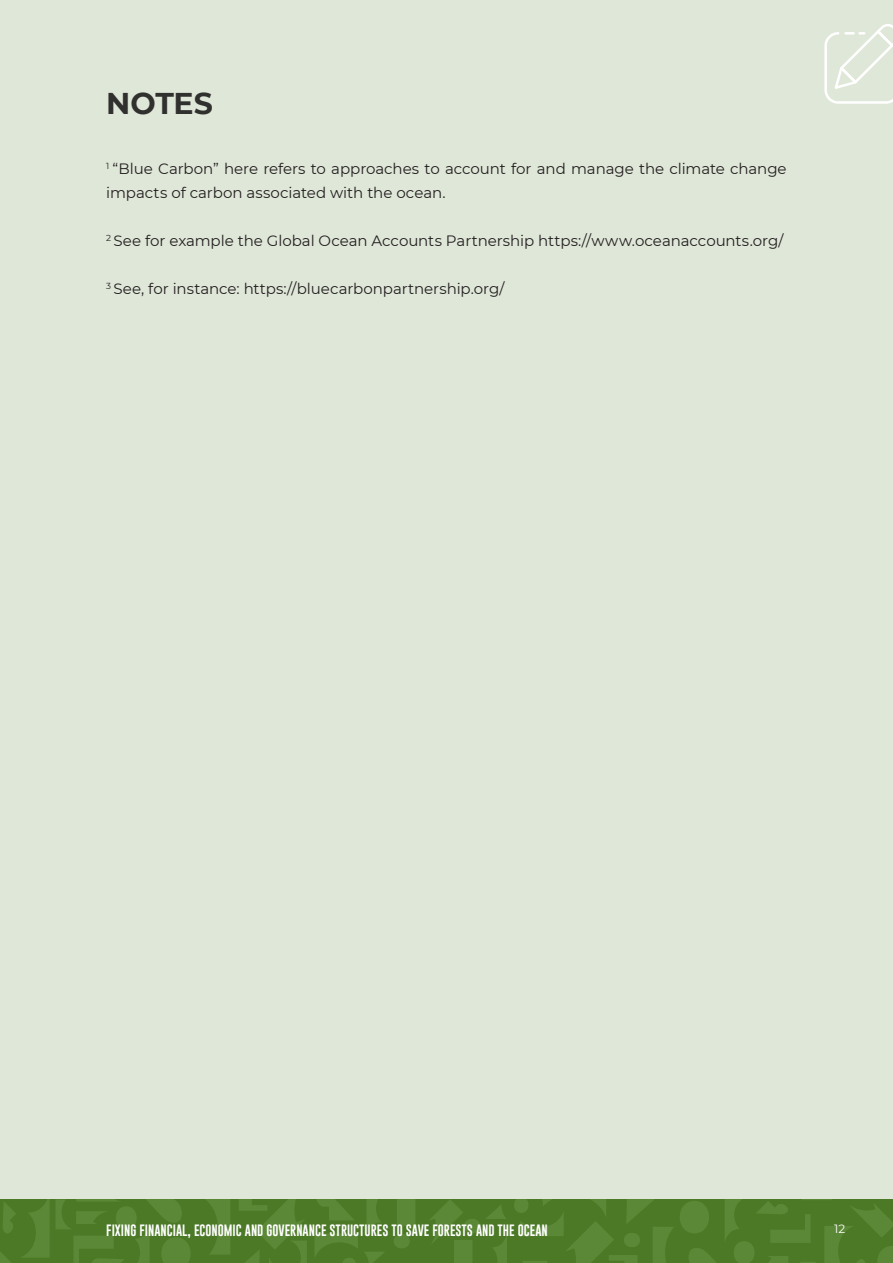
<style>
.page{position:relative;width:893px;height:1263px;background:#dfe7d8}
.page>*{position:absolute;margin:0;border:0;box-sizing:border-box;transform-origin:0 0}
.t1{font:700 30px "Montserrat";letter-spacing:-.005em;color:#30302e}
.normale{font:15px/24px "Montserrat";letter-spacing:-.005em;color:#231f20}
.t2{font:12px "Gobold";color:#fff}
.t3{font:12px "Montserrat";color:#fff}
</style>
<div class="page">
<div style="left:0;top:1199px;width:893px;height:64px;background:#4b7926"></div>
<svg style="left:514px;top:1199px;width:379px;height:64px"></svg>
<svg style="left:430px;top:1200px;width:77px;height:63px"></svg>
<svg style="left:0;top:1199px;width:415px;height:64px"></svg>
<svg style="left:824px;top:24px;width:69px;height:80px"></svg>
<p class="t1" style="left:106px;top:82px;width:108px">NOTES</p>
<p class="normale" style="left:106px;top:156px;width:682px"><sup>1</sup> “Blue Carbon” here refers to approaches to account for and manage the climate change impacts of carbon associated with the ocean.</p>
<p class="normale" style="left:106px;top:228px;width:679px"><sup>2</sup> See for example the Global Ocean Accounts Partnership https://www.oceanaccounts.org/</p>
<p class="normale" style="left:106px;top:276px;width:400px"><sup>3</sup> See, for instance: https://bluecarbonpartnership.org/</p>
<p class="t2" style="left:106px;top:1223px;width:443px">FIXING FINANCIAL, ECONOMIC AND GOVERNANCE STRUCTURES TO SAVE FORESTS AND THE OCEAN</p>
<p class="t3" style="left:834px;top:1221px;width:13px">12</p>
</div>
